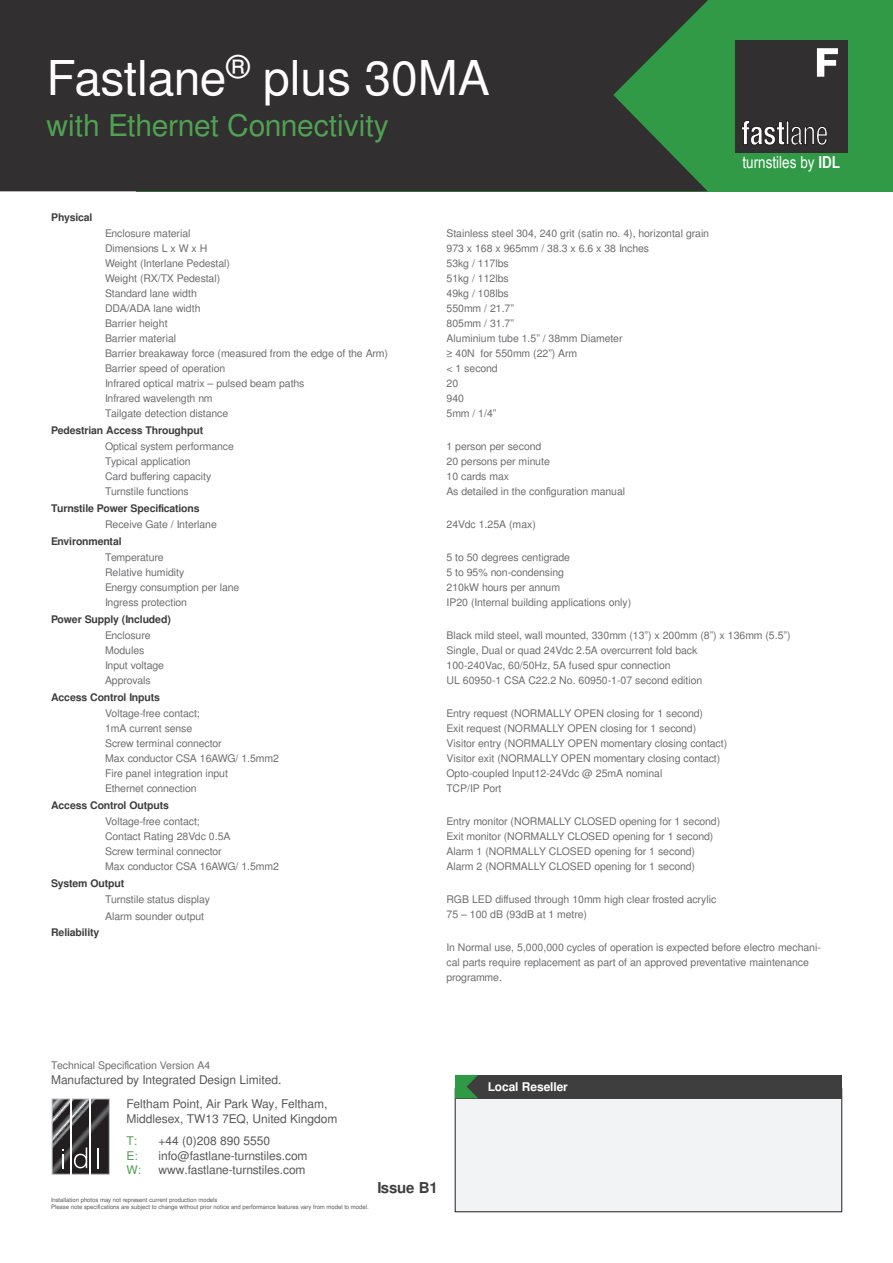
<style>
.page{position:relative;width:893px;height:1263px;background:#fff}
.page>*{position:absolute;margin:0;border:0;box-sizing:border-box;transform-origin:0 0}
.t1{font:48px "Free Sans";color:#fff}
.t2{font:30px "Free Sans";color:#50a152}
.t3{font:16.5px "Arial Narrow";color:#fff}
.t4{font:700 15px "Free Sans";letter-spacing:-.01em;color:#3e3e3f}
.t5{font:12px "Free Sans";color:#57585a}
.t6{font:700 12px "Free Sans";letter-spacing:-.01em;color:#fff}
.t7{font:12px "Free Sans";color:#50a152}
.t8{font:10.5px/15px "Free Sans";color:#6c6d70}
.t9{font:700 10.5px "Free Sans";letter-spacing:-.015em;color:#3e3e3f}
.t10{font:6px "Free Sans";letter-spacing:-.01em;color:#57585a}
.s1{font-weight:700}
</style>
<div class="page">
<div style="left:137px;top:0;width:756px;height:191px;background:#319a46"></div>
<div style="left:0;top:0;width:708px;height:191px;background:#312f30"></div>
<div style="left:735px;top:40px;width:112px;height:113px;background:#312f30"></div>
<svg style="left:741px;top:120px;width:44px;height:25px"></svg>
<div style="left:786px;top:121px;width:3px;height:24px;border:1px solid #231f20"></div>
<svg style="left:791px;top:126px;width:36px;height:19px"></svg>
<svg style="left:817px;top:48px;width:21px;height:29px"></svg>
<svg style="left:52px;top:1098px;width:58px;height:77px;background:#585657"></svg>
<div style="left:455px;top:1089px;width:387px;height:123px;background:#f2f3f4"></div>
<div style="left:455px;top:1088px;width:387px;height:124px;border:1px solid #231f20"></div>
<div style="left:456px;top:1075px;width:386px;height:23px;background:#3e3e3f"></div>
<svg style="left:455px;top:1075px;width:23px;height:23px"></svg>
<p class="t1" style="left:47px;top:45px;width:445px">Fastlane<sup>®</sup> plus 30MA</p>
<p class="t2" style="left:47px;top:104px;width:344px">with Ethernet Connectivity</p>
<p class="t9" style="left:51px;top:210px;width:43px">Physical</p>
<p class="t3" style="left:742px;top:150px;width:99px">turnstiles by <span class="s1">IDL</span></p>
<p class="t8" style="left:105px;top:227px;width:87px">Enclosure material</p>
<p class="t8" style="left:105px;top:242px;width:104px">Dimensions L x W x H</p>
<p class="t8" style="left:105px;top:257px;width:127px">Weight (Interlane Pedestal)</p>
<p class="t8" style="left:105px;top:272px;width:117px">Weight (RX/TX Pedestal)</p>
<p class="t8" style="left:105px;top:287px;width:93px">Standard lane width</p>
<p class="t8" style="left:105px;top:302px;width:97px">DDA/ADA lane width</p>
<p class="t8" style="left:105px;top:317px;width:64px">Barrier height</p>
<p class="t8" style="left:105px;top:332px;width:73px">Barrier material</p>
<p class="t8" style="left:105px;top:347px;width:285px">Barrier breakaway force (measured from the edge of the Arm)</p>
<p class="t8" style="left:105px;top:362px;width:122px">Barrier speed of operation</p>
<p class="t8" style="left:105px;top:377px;width:201px">Infrared optical matrix – pulsed beam paths</p>
<p class="t8" style="left:105px;top:392px;width:109px">Infrared wavelength nm</p>
<p class="t8" style="left:105px;top:407px;width:125px">Tailgate detection distance</p>
<p class="t9" style="left:51px;top:423px;width:154px">Pedestrian Access Throughput</p>
<p class="t8" style="left:105px;top:440px;width:130px">Optical system performance</p>
<p class="t8" style="left:105px;top:455px;width:87px">Typical application</p>
<p class="t8" style="left:105px;top:470px;width:108px">Card buffering capacity</p>
<p class="t8" style="left:105px;top:485px;width:85px">Turnstile functions</p>
<p class="t9" style="left:51px;top:501px;width:150px">Turnstile Power Specifications</p>
<p class="t8" style="left:105px;top:518px;width:113px">Receive Gate / Interlane</p>
<p class="t9" style="left:51px;top:534px;width:72px">Environmental</p>
<p class="t8" style="left:105px;top:551px;width:60px">Temperature</p>
<p class="t8" style="left:105px;top:566px;width:81px">Relative humidity</p>
<p class="t8" style="left:105px;top:581px;width:136px">Energy consumption per lane</p>
<p class="t8" style="left:105px;top:596px;width:84px">Ingress protection</p>
<p class="t9" style="left:51px;top:612px;width:121px">Power Supply (Included)</p>
<p class="t8" style="left:105px;top:629px;width:47px">Enclosure</p>
<p class="t8" style="left:105px;top:644px;width:41px">Modules</p>
<p class="t8" style="left:105px;top:659px;width:61px">Input voltage</p>
<p class="t8" style="left:105px;top:674px;width:47px">Approvals</p>
<p class="t9" style="left:51px;top:690px;width:111px">Access Control Inputs</p>
<p class="t8" style="left:105px;top:707px;width:96px">Voltage-free contact;</p>
<p class="t8" style="left:105px;top:722px;width:89px">1mA current sense</p>
<p class="t8" style="left:105px;top:737px;width:118px">Screw terminal connector</p>
<p class="t8" style="left:105px;top:752px;width:175px">Max conductor CSA 16AWG/ 1.5mm2</p>
<p class="t8" style="left:105px;top:767px;width:124px">Fire panel integration input</p>
<p class="t8" style="left:105px;top:782px;width:93px">Ethernet connection</p>
<p class="t9" style="left:51px;top:798px;width:120px">Access Control Outputs</p>
<p class="t8" style="left:105px;top:815px;width:96px">Voltage-free contact;</p>
<p class="t8" style="left:105px;top:830px;width:127px">Contact Rating 28Vdc 0.5A</p>
<p class="t8" style="left:105px;top:845px;width:118px">Screw terminal connector</p>
<p class="t8" style="left:105px;top:860px;width:175px">Max conductor CSA 16AWG/ 1.5mm2</p>
<p class="t9" style="left:51px;top:876px;width:75px">System Output</p>
<p class="t8" style="left:105px;top:893px;width:107px">Turnstile status display</p>
<p class="t8" style="left:105px;top:909px;width:101px">Alarm sounder output</p>
<p class="t9" style="left:51px;top:925px;width:50px">Reliability</p>
<p class="t8" style="left:446px;top:227px;width:264px">Stainless steel 304, 240 grit (satin no. 4), horizontal grain</p>
<p class="t8" style="left:446px;top:242px;width:204px">973 x 168 x 965mm / 38.3 x 6.6 x 38 Inches</p>
<p class="t8" style="left:446px;top:257px;width:64px">53kg / 117lbs</p>
<p class="t8" style="left:446px;top:272px;width:64px">51kg / 112lbs</p>
<p class="t8" style="left:446px;top:287px;width:64px">49kg / 108lbs</p>
<p class="t8" style="left:446px;top:302px;width:69px">550mm / 21.7”</p>
<p class="t8" style="left:446px;top:317px;width:69px">805mm / 31.7”</p>
<p class="t8" style="left:446px;top:332px;width:178px">Aluminium tube 1.5” / 38mm Diameter</p>
<p class="t8" style="left:446px;top:347px;width:132px">≥ 40N for 550mm (22”) Arm</p>
<p class="t8" style="left:446px;top:362px;width:53px">&lt; 1 second</p>
<p class="t8" style="left:446px;top:377px;width:13px">20</p>
<p class="t8" style="left:446px;top:392px;width:19px">940</p>
<p class="t8" style="left:446px;top:407px;width:51px">5mm / 1/4”</p>
<p class="t8" style="left:446px;top:440px;width:96px">1 person per second</p>
<p class="t8" style="left:446px;top:455px;width:105px">20 persons per minute</p>
<p class="t8" style="left:446px;top:470px;width:64px">10 cards max</p>
<p class="t8" style="left:446px;top:485px;width:180px">As detailed in the configuration manual</p>
<p class="t8" style="left:446px;top:518px;width:91px">24Vdc 1.25A (max)</p>
<p class="t8" style="left:446px;top:551px;width:125px">5 to 50 degrees centigrade</p>
<p class="t8" style="left:446px;top:566px;width:119px">5 to 95% non-condensing</p>
<p class="t8" style="left:446px;top:581px;width:115px">210kW hours per annum</p>
<p class="t8" style="left:446px;top:596px;width:186px">IP20 (Internal building applications only)</p>
<p class="t8" style="left:446px;top:629px;width:346px">Black mild steel, wall mounted, 330mm (13”) x 200mm (8”) x 136mm (5.5”)</p>
<p class="t8" style="left:446px;top:644px;width:252px">Single, Dual or quad 24Vdc 2.5A overcurrent fold back</p>
<p class="t8" style="left:446px;top:659px;width:226px">100-240Vac, 60/50Hz, 5A fused spur connection</p>
<p class="t8" style="left:446px;top:674px;width:257px">UL 60950-1 CSA C22.2 No. 60950-1-07 second edition</p>
<p class="t8" style="left:446px;top:707px;width:258px">Entry request (NORMALLY OPEN closing for 1 second)</p>
<p class="t8" style="left:446px;top:722px;width:251px">Exit request (NORMALLY OPEN closing for 1 second)</p>
<p class="t8" style="left:446px;top:737px;width:282px">Visitor entry (NORMALLY OPEN momentary closing contact)</p>
<p class="t8" style="left:446px;top:752px;width:275px">Visitor exit (NORMALLY OPEN momentary closing contact)</p>
<p class="t8" style="left:446px;top:767px;width:217px">Opto-coupled Input12-24Vdc @ 25mA nominal</p>
<p class="t8" style="left:446px;top:782px;width:57px">TCP/IP Port</p>
<p class="t8" style="left:446px;top:815px;width:275px">Entry monitor (NORMALLY CLOSED opening for 1 second)</p>
<p class="t8" style="left:446px;top:830px;width:268px">Exit monitor (NORMALLY CLOSED opening for 1 second)</p>
<p class="t8" style="left:446px;top:845px;width:250px">Alarm 1 (NORMALLY CLOSED opening for 1 second)</p>
<p class="t8" style="left:446px;top:860px;width:250px">Alarm 2 (NORMALLY CLOSED opening for 1 second)</p>
<p class="t8" style="left:446px;top:893px;width:271px">RGB LED diffused through 10mm high clear frosted acrylic</p>
<p class="t8" style="left:446px;top:908px;width:142px">75 – 100 dB (93dB at 1 metre)</p>
<p class="t8" style="left:446px;top:941px;width:376px">In Normal use, 5,000,000 cycles of operation is expected before electro mechani&shy;cal parts require replacement as part of an approved preventative maintenance programme.</p>
<p class="t8" style="left:51px;top:1058px;width:161px">Technical Specification Version A4</p>
<p class="t5" style="left:51px;top:1072px;width:232px">Manufactured by Integrated Design Limited.</p>
<p class="t5" style="left:127px;top:1095px;width:202px">Feltham Point, Air Park Way, Feltham,</p>
<p class="t5" style="left:127px;top:1110px;width:212px">Middlesex, TW13 7EQ, United Kingdom</p>
<p class="t7" style="left:127px;top:1133px;width:12px">T:</p>
<p class="t7" style="left:127px;top:1147px;width:13px">E:</p>
<p class="t7" style="left:127px;top:1161px;width:16px">W:</p>
<p class="t5" style="left:158px;top:1133px;width:113px">+44 (0)208 890 5550</p>
<p class="t5" style="left:158px;top:1147px;width:151px">info@fastlane-turnstiles.com</p>
<p class="t5" style="left:158px;top:1161px;width:149px">www.fastlane-turnstiles.com</p>
<p class="t10" style="left:51px;top:1195px;width:168px">Installation photos may not represent current production models</p>
<p class="t10" style="left:51px;top:1203px;width:319px">Please note specifications are subject to change without prior notice and performance features vary from model to model.</p>
<p class="t4" style="left:378px;top:1177px;width:62px">Issue B1</p>
<p class="t6" style="left:488px;top:1078px;width:81px">Local Reseller</p>
</div>
